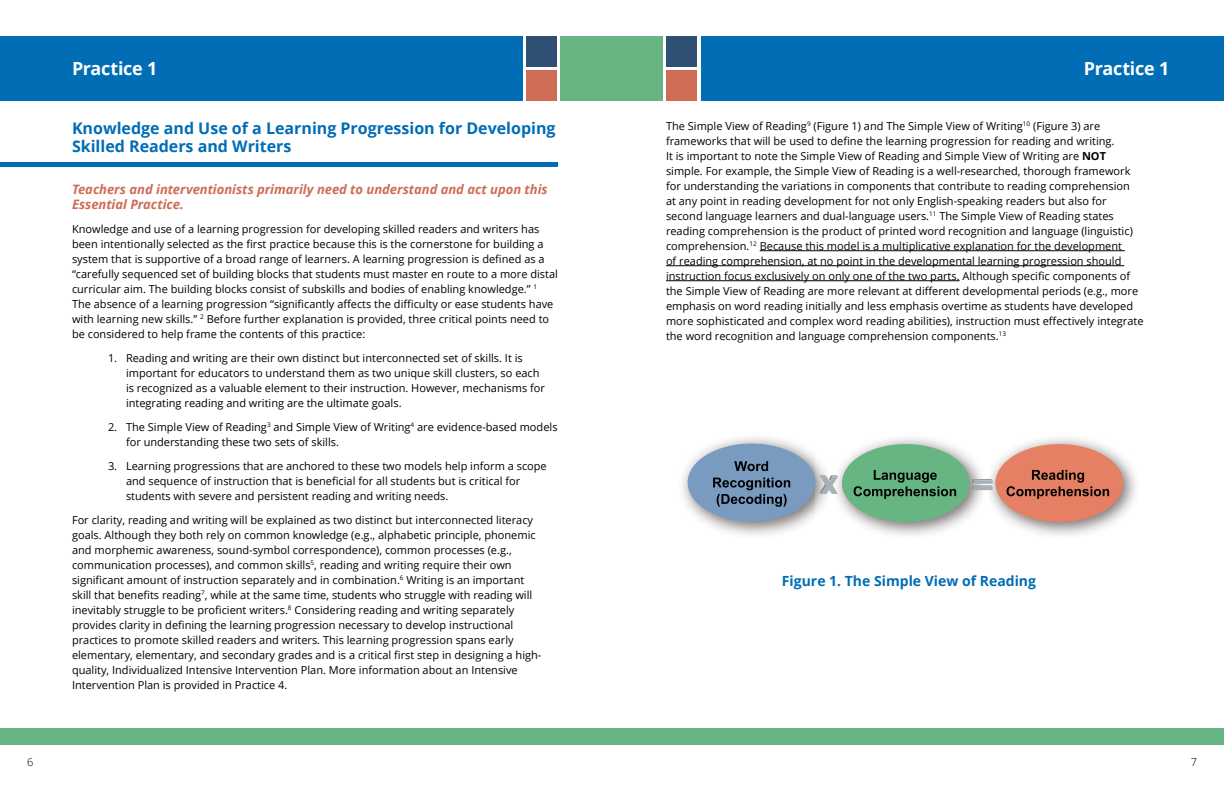
<style>
.page{position:relative;width:1224px;height:792px;background:#fff}
.page>*{position:absolute;margin:0;border:0;box-sizing:border-box;transform-origin:0 0}
.Header_2{font:700 18px "Open Sans";letter-spacing:-.015em;color:#fff}
.Header_3_BLUE{font:700 16px/18px "Open Sans";color:#006db5}
.Header_4_BLUE{font:700 14px "Open Sans";color:#006db5}
.Instruction_on_Heade{font:italic 700 13px/15px "Open Sans";letter-spacing:-.005em;color:#ce6c55}
.Body_Text{font:11px/15px "Open Sans";color:#000}
.t1{font:300 11px "Open Sans";color:#000}
.s1{font-weight:700}
</style>
<div class="page">
<div style="left:0;top:728px;width:1224px;height:17px;background:#67b583"></div>
<div style="left:0;top:36px;width:523px;height:65px;background:#006db5"></div>
<div style="left:561px;top:36px;width:102px;height:65px;background:#67b583"></div>
<div style="left:527px;top:36px;width:30px;height:30px;background:#2f5072"></div>
<div style="left:527px;top:71px;width:30px;height:30px;background:#ce6c55"></div>
<div style="left:701px;top:36px;width:523px;height:65px;background:#006db5"></div>
<div style="left:667px;top:71px;width:30px;height:30px;background:#ce6c55"></div>
<div style="left:667px;top:36px;width:30px;height:30px;background:#2f5072"></div>
<img style="left:682px;top:437px;width:146px;height:98px">
<div style="left:688px;top:444px;width:127px;height:77px;background:#799bc0;border-radius:50%"></div>
<img style="left:837px;top:438px;width:146px;height:98px">
<div style="left:842px;top:444px;width:128px;height:78px;background:#67b583;border-radius:50%"></div>
<img style="left:989px;top:438px;width:147px;height:98px">
<div style="left:995px;top:444px;width:128px;height:78px;background:#e58065;border-radius:50%"></div>
<svg style="left:734px;top:461px;width:34px;height:10px"></svg>
<svg style="left:713px;top:478px;width:77px;height:29px"></svg>
<svg style="left:854px;top:470px;width:102px;height:29px"></svg>
<svg style="left:1007px;top:470px;width:102px;height:29px"></svg>
<svg style="left:820px;top:475px;width:18px;height:19px"></svg>
<svg style="left:972px;top:479px;width:21px;height:11px"></svg>
<hr style="left:974px;top:487px;width:19px;height:3px;background:#a7b0b4">
<hr style="left:760px;top:250px;width:365px;height:1px;background:#000">
<hr style="left:666px;top:265px;width:458px;height:1px;background:#000">
<hr style="left:666px;top:280px;width:294px;height:1px;background:#000">
<div style="left:0;top:162px;width:558px;height:5px;background:#006db5"></div>
<h2 class="Header_2" style="left:72px;top:55px;width:87px">Practice 1</h2>
<h1 class="Header_2" style="left:1084px;top:56px;width:87px">Practice 1</h1>
<h3 class="Header_3_BLUE" style="left:72px;top:119px;width:485px">Knowledge and Use of a Learning Progression for Developing<br>Skilled Readers and Writers</h3>
<p class="Instruction_on_Heade" style="left:72px;top:181px;width:477px">Teachers and interventionists primarily need to understand and act upon this<br>Essential Practice.</p>
<p class="Body_Text" style="left:72px;top:221px;width:487px">Knowledge and use of a learning progression for developing skilled readers and writers has been intentionally selected as the first practice because this is the cornerstone for building a system that is supportive of a broad range of learners. A learning progression is defined as a “carefully sequenced set of building blocks that students must master en route to a more distal curricular aim. The building blocks consist of subskills and bodies of enabling knowledge.” <sup>1<br></sup>The absence of a learning progression “significantly affects the difficulty or ease students have with learning new skills.” <sup>2</sup> Before further explanation is provided, three critical points need to be considered to help frame the contents of this practice:</p>
<p class="Body_Text" style="left:126px;top:350px;width:421px;text-indent:-18px">1. Reading and writing are their own distinct but interconnected set of skills. It is important for educators to understand them as two unique skill clusters, so each is recognized as a valuable element to their instruction. However, mechanisms for integrating reading and writing are the ultimate goals.</p>
<p class="Body_Text" style="left:126px;top:419px;width:433px;text-indent:-18px">2. The Simple View of Reading<sup>3</sup> and Simple View of Writing<sup>4</sup> are evidence-based models for understanding these two sets of skills.</p>
<p class="Body_Text" style="left:126px;top:458px;width:422px;text-indent:-18px">3. Learning progressions that are anchored to these two models help inform a scope and sequence of instruction that is beneficial for all students but is critical for students with severe and persistent reading and writing needs.</p>
<p class="Body_Text" style="left:72px;top:512px;width:471px">For clarity, reading and writing will be explained as two distinct but interconnected literacy goals. Although they both rely on common knowledge (e.g., alphabetic principle, phonemic and morphemic awareness, sound-symbol correspondence), common processes (e.g., communication processes), and common skills<sup>5</sup>, reading and writing require their own significant amount of instruction separately and in combination.<sup>6</sup> Writing is an important skill that benefits reading<sup>7</sup>, while at the same time, students who struggle with reading will inevitably struggle to be proficient writers.<sup>8</sup> Considering reading and writing separately provides clarity in defining the learning progression necessary to develop instructional practices to promote skilled readers and writers. This learning progression spans early elementary, elementary, and secondary grades and is a critical first step in designing a high&shy;quality, Individualized Intensive Intervention Plan. More information about an Intensive Intervention Plan is provided in Practice 4.</p>
<p class="Body_Text" style="left:666px;top:118px;width:479px">The Simple View of Reading<sup>9</sup> (Figure 1) and The Simple View of Writing<sup>10</sup> (Figure 3) are frameworks that will be used to define the learning progression for reading and writing.<br>It is important to note the Simple View of Reading and Simple View of Writing are <span class="s1">NOT </span>simple. For example, the Simple View of Reading is a well-researched, thorough framework for understanding the variations in components that contribute to reading comprehension<br>at any point in reading development for not only English-speaking readers but also for second language learners and dual-language users.<sup>11</sup> The Simple View of Reading states reading comprehension is the product of printed word recognition and language (linguistic) comprehension.<sup>12</sup> Because this model is a multiplicative explanation for the development<br>of reading comprehension, at no point in the developmental learning progression should instruction focus exclusively on only one of the two parts. Although specific components of the Simple View of Reading are more relevant at different developmental periods (e.g., more emphasis on word reading initially and less emphasis overtime as students have developed more sophisticated and complex word reading abilities), instruction must effectively integrate the word recognition and language comprehension components.<sup>13</sup></p>
<p class="Header_4_BLUE" style="left:782px;top:571px;width:256px">Figure 1. The Simple View of Reading</p>
<p class="t1" style="left:27px;top:755px;width:8px">6</p>
<p class="t1" style="left:1191px;top:755px;width:8px">7</p>
</div>
